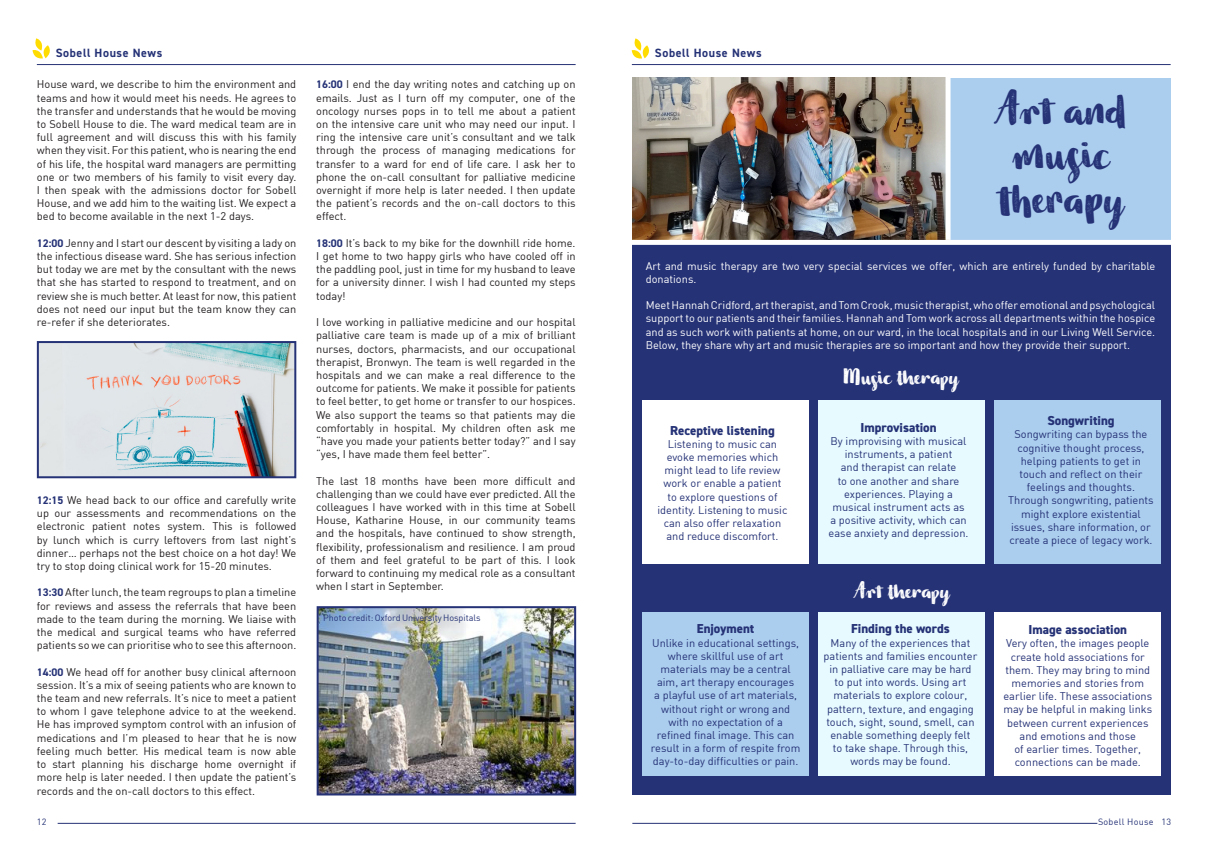
<style>
.page{position:relative;width:1208px;height:859px;background:#fff}
.page>*{position:absolute;margin:0;border:0;box-sizing:border-box;transform-origin:0 0}
.t1{font:37px/44.4px "Baltasar";color:#253276;text-align:center}
.t2{font:18px "Baltasar";color:#fff}
.t3{font:800 13px "DIN2014";color:#253276}
.t4{font:700 12px "DIN2014";letter-spacing:.05em;color:#253276}
.t5{font:11px/13.2px "DIN";color:#231f20;text-align:justify}
.t6{font:11px/13.2px "DIN";color:#253276;text-align:center}
.t7{font:11px/13.2px "DIN";color:#fff}
.t8{font:9px "DIN";color:#253276}
.t9{font:9px "DIN";letter-spacing:.03em;color:#253276}
.s1{font-family:"DIN2014";font-weight:700;color:#253276}
</style>
<div class="page">
<hr style="left:58px;top:823px;width:517px;height:1px;background:#253276">
<hr style="left:632px;top:823px;width:465px;height:1px;background:#253276">
<div style="left:632px;top:78px;width:539px;height:164px;background:#abcdee"></div>
<img style="left:632px;top:78px;width:313px;height:162px">
<svg style="left:32px;top:38px;width:18px;height:21px"></svg>
<hr style="left:37px;top:64px;width:538px;height:1px;background:#253276">
<hr style="left:632px;top:64px;width:538px;height:1px;background:#253276">
<svg style="left:631px;top:38px;width:18px;height:21px"></svg>
<div style="left:632px;top:242px;width:539px;height:552px;background:#253276"></div>
<div style="left:627px;top:240px;width:547px;height:5px;background:#fff"></div>
<div style="left:945px;top:71px;width:5px;height:169px;background:#fff"></div>
<div style="left:642px;top:400px;width:166px;height:164px;background:#fff"></div>
<div style="left:818px;top:400px;width:166px;height:164px;background:#e6faff"></div>
<div style="left:994px;top:400px;width:166px;height:164px;background:#abcdee"></div>
<div style="left:642px;top:612px;width:166px;height:164px;background:#abcdee"></div>
<div style="left:818px;top:612px;width:166px;height:164px;background:#e6faff"></div>
<div style="left:994px;top:612px;width:166px;height:164px;background:#fff"></div>
<img style="left:320px;top:609px;width:253px;height:183px">
<div style="left:317px;top:606px;width:259px;height:189px;border:2px solid #253276"></div>
<img style="left:40px;top:344px;width:253px;height:131px">
<div style="left:37px;top:341px;width:259px;height:137px;border:2px solid #253276"></div>
<p class="t4" style="left:56px;top:45px;width:108px">Sobell House News</p>
<p class="t4" style="left:655px;top:45px;width:108px">Sobell House News</p>
<p class="t5" style="left:37px;top:78px;width:261px">House ward, we describe to him the environment and teams and how it would meet his needs. He agrees to the transfer and understands that he would be moving to Sobell House to die. The ward medical team are in full agreement and will discuss this with his family when they visit. For this patient, who is nearing the end of his life, the hospital ward managers are permitting one or two members of his family to visit every day.<br>I then speak with the admissions doctor for Sobell House, and we add him to the waiting list. We expect a bed to become available in the next 1-2 days.</p>
<p class="t5" style="left:37px;top:236px;width:261px"><span class="s1">12:00</span> Jenny and I start our descent by visiting a lady on the infectious disease ward. She has serious infection but today we are met by the consultant with the news that she has started to respond to treatment, and on review she is much better. At least for now, this patient does not need our input but the team know they can re-refer if she deteriorates.</p>
<p class="t5" style="left:316px;top:78px;width:261px"><span class="s1">16:00</span> I end the day writing notes and catching up on emails. Just as I turn off my computer, one of the oncology nurses pops in to tell me about a patient on the intensive care unit who may need our input. I ring the intensive care unit’s consultant and we talk through the process of managing medications for transfer to a ward for end of life care. I ask her to phone the on-call consultant for palliative medicine overnight if more help is later needed. I then update the patient’s records and the on-call doctors to this effect.</p>
<p class="t5" style="left:316px;top:236px;width:261px"><span class="s1">18:00</span> It’s back to my bike for the downhill ride home.<br>I get home to two happy girls who have cooled off in the paddling pool, just in time for my husband to leave for a university dinner. I wish I had counted my steps today!</p>
<p class="t5" style="left:316px;top:315px;width:261px">I love working in palliative medicine and our hospital palliative care team is made up of a mix of brilliant nurses, doctors, pharmacists, and our occupational therapist, Bronwyn. The team is well regarded in the hospitals and we can make a real difference to the outcome for patients. We make it possible for patients to feel better, to get home or transfer to our hospices.<br>We also support the teams so that patients may die comfortably in hospital. My children often ask me “have you made your patients better today?” and I say “yes, I have made them feel better”.</p>
<p class="t5" style="left:316px;top:474px;width:261px">The last 18 months have been more difficult and challenging than we could have ever predicted. All the colleagues I have worked with in this time at Sobell House, Katharine House, in our community teams and the hospitals, have continued to show strength, flexibility, professionalism and resilience. I am proud of them and feel grateful to be part of this. I look forward to continuing my medical role as a consultant when I start in September.</p>
<p class="t1" style="left:994px;top:87px;width:133px">Art and music therapy</p>
<p class="t7" style="left:646px;top:259px;width:511px">Art and music therapy are two very special services we offer, which are entirely funded by charitable donations.</p>
<p class="t7" style="left:646px;top:298px;width:511px;text-align:justify">Meet Hannah Cridford, art therapist, and Tom Crook, music therapist, who offer emotional and psychological support to our patients and their families. Hannah and Tom work across all departments within the hospice and as such work with patients at home, on our ward, in the local hospitals and in our Living Well Service.<br>Below, they share why art and music therapies are so important and how they provide their support.</p>
<p class="t2" style="left:842px;top:367px;width:117px">Music therapy</p>
<p class="t3" style="left:670px;top:421px;width:106px">Receptive listening</p>
<p class="t6" style="left:657px;top:437px;width:131px">Listening to music can evoke memories which might lead to life review work or enable a patient to explore questions of identity. Listening to music can also offer relaxation and reduce discomfort.</p>
<p class="t3" style="left:1047px;top:412px;width:69px">Songwriting</p>
<p class="t6" style="left:1008px;top:427px;width:147px">Songwriting can bypass the cognitive thought process, helping patients to get in touch and reflect on their feelings and thoughts.<br>Through songwriting, patients might explore existential issues, share information, or create a piece of legacy work.</p>
<p class="t3" style="left:860px;top:419px;width:78px">Improvisation</p>
<p class="t6" style="left:828px;top:434px;width:141px">By improvising with musical instruments, a patient<br>and therapist can relate<br>to one another and share experiences. Playing a musical instrument acts as a positive activity, which can ease anxiety and depression.</p>
<p class="t5" style="left:37px;top:493px;width:261px"><span class="s1">12:15</span> We head back to our office and carefully write up our assessments and recommendations on the electronic patient notes system. This is followed by lunch which is curry leftovers from last night’s dinner… perhaps not the best choice on a hot day! We try to stop doing clinical work for 15-20 minutes.</p>
<p class="t5" style="left:37px;top:586px;width:261px"><span class="s1">13:30</span> After lunch, the team regroups to plan a timeline for reviews and assess the referrals that have been made to the team during the morning. We liaise with the medical and surgical teams who have referred patients so we can prioritise who to see this afternoon.</p>
<p class="t5" style="left:37px;top:665px;width:261px"><span class="s1">14:00</span> We head off for another busy clinical afternoon session. It’s a mix of seeing patients who are known to the team and new referrals. It’s nice to meet a patient to whom I gave telephone advice to at the weekend.<br>He has improved symptom control with an infusion of medications and I’m pleased to hear that he is now feeling much better. His medical team is now able to start planning his discharge home overnight if more help is later needed. I then update the patient’s records and the on-call doctors to this effect.</p>
<p class="t2" style="left:854px;top:580px;width:97px">Art therapy</p>
<p class="t8" style="left:323px;top:612px;width:159px">Photo credit: Oxford University Hospitals</p>
<p class="t3" style="left:697px;top:620px;width:59px">Enjoyment</p>
<p class="t6" style="left:651px;top:636px;width:151px">Unlike in educational settings, where skillful use of art materials may be a central aim, art therapy encourages<br>a playful use of art materials, without right or wrong and with no expectation of a refined final image. This can result in a form of respite from day-to-day difficulties or pain.</p>
<p class="t3" style="left:851px;top:620px;width:100px">Finding the words</p>
<p class="t6" style="left:823px;top:636px;width:155px">Many of the experiences that patients and families encounter in palliative care may be hard to put into words. Using art materials to explore colour, pattern, texture, and engaging touch, sight, sound, smell, can enable something deeply felt<br>to take shape. Through this, words may be found.</p>
<p class="t3" style="left:1028px;top:621px;width:100px">Image association</p>
<p class="t6" style="left:1003px;top:637px;width:150px">Very often, the images people create hold associations for them. They may bring to mind memories and stories from earlier life. These associations may be helpful in making links between current experiences and emotions and those<br>of earlier times. Together, connections can be made.</p>
<p class="t8" style="left:37px;top:816px;width:11px">12</p>
<p class="t9" style="left:1098px;top:816px;width:75px">Sobell House 13</p>
</div>
